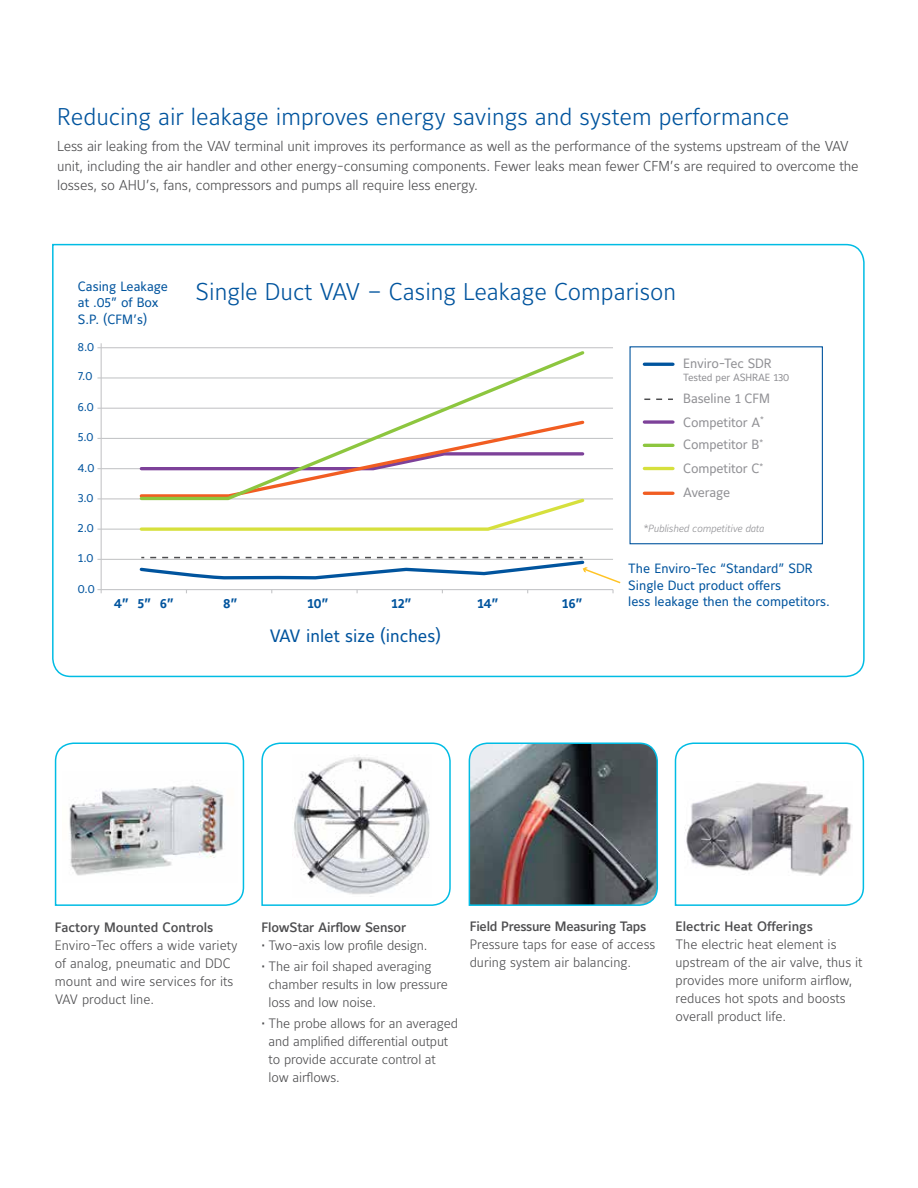
<style>
.page{position:relative;width:918px;height:1188px;background:#fff}
.page>*{position:absolute;margin:0;border:0;box-sizing:border-box;transform-origin:0 0}
.t1{font:24px "Maurea Light Lf";color:#00549e}
.t2{font:17.7px "Maurea Regular Lf";color:#00549e}
.t3{font:14.25px/19.5px "Maurea Light Lf";letter-spacing:-.01em;color:#4d4d4f}
.t4{font:13.5px/18px "Maurea Light Lf";color:#4d4d4f}
.t5{font:13.5px "Maurea Medium Lf";letter-spacing:-.01em;color:#4d4d4f}
.t6{font:13.35px/16.2px "Maurea Regular Lf";color:#00549e}
.t7{font:13.35px/23.5px "Maurea Regular Lf";letter-spacing:-.01em;color:#919195}
.t8{font:13.35px "Maurea Bold Lf";color:#00549e}
.t9{font:11.85px "Maurea Regular Lf";color:#00549e}
.t10{font:10.35px "Maurea Light Italic Lf";letter-spacing:-.01em;color:#919195}
.t11{font:10.35px "Maurea Regular Lf";letter-spacing:-.01em;color:#919195}
</style>
<div class="page">
<svg style="left:54px;top:742px;width:191px;height:164px"></svg>
<svg style="left:52px;top:243px;width:813px;height:435px"></svg>
<hr style="left:101px;top:343px;width:1px;height:247px;background:#c5c6c8">
<hr style="left:97px;top:589px;width:516px;height:1px;background:#c5c6c8">
<hr style="left:97px;top:559px;width:516px;height:1px;background:#c5c6c8">
<hr style="left:97px;top:529px;width:516px;height:1px;background:#c5c6c8">
<hr style="left:97px;top:498px;width:516px;height:1px;background:#c5c6c8">
<hr style="left:97px;top:468px;width:516px;height:1px;background:#c5c6c8">
<hr style="left:97px;top:438px;width:516px;height:1px;background:#c5c6c8">
<hr style="left:97px;top:408px;width:516px;height:1px;background:#c5c6c8">
<hr style="left:97px;top:377px;width:516px;height:2px;background:#c5c6c8">
<hr style="left:97px;top:347px;width:516px;height:1px;background:#c5c6c8">
<svg style="left:138px;top:502px;width:449px;height:30px"></svg>
<svg style="left:138px;top:348px;width:449px;height:154px"></svg>
<div style="left:629px;top:346px;width:194px;height:198px;border:1px solid #00549e"></div>
<hr style="left:644px;top:363px;width:29px;height:3px;background:#00549e">
<svg style="left:644px;top:399px;width:29px;height:1px"></svg>
<svg style="left:644px;top:420px;width:29px;height:4px"></svg>
<hr style="left:644px;top:444px;width:29px;height:3px;background:#8dc63f">
<hr style="left:644px;top:467px;width:29px;height:3px;background:#d6e03d">
<hr style="left:644px;top:492px;width:29px;height:3px;background:#f15d22">
<svg style="left:138px;top:557px;width:484px;height:36px"></svg>
<svg style="left:674px;top:742px;width:191px;height:164px"></svg>
<img style="left:63px;top:772px;width:175px;height:110px">
<svg style="left:261px;top:742px;width:190px;height:164px"></svg>
<img style="left:468px;top:742px;width:190px;height:164px">
<img style="left:292px;top:754px;width:140px;height:144px">
<img style="left:685px;top:782px;width:168px;height:93px">
<h1 class="t1" style="left:57px;top:103px;width:734px">Reducing air leakage improves energy savings and system performance</h1>
<p class="t3" style="left:57px;top:137px;width:803px">Less air leaking from the VAV terminal unit improves its performance as well as the performance of the systems upstream of the VAV unit, including the air handler and other energy-consuming components. Fewer leaks mean fewer CFM’s are required to overcome the losses, so AHU’s, fans, compressors and pumps all require less energy.</p>
<p class="t6" style="left:78px;top:279px;width:92px">Casing Leakage at .05” of Box<br>S.P. (CFM’s)</p>
<p class="t9" style="left:78px;top:340px;width:18px">8.0</p>
<p class="t9" style="left:78px;top:369px;width:16px">7.0</p>
<p class="t9" style="left:78px;top:400px;width:17px">6.0</p>
<p class="t9" style="left:78px;top:431px;width:17px">5.0</p>
<p class="t9" style="left:78px;top:461px;width:18px">4.0</p>
<p class="t9" style="left:78px;top:492px;width:17px">3.0</p>
<p class="t9" style="left:78px;top:521px;width:17px">2.0</p>
<p class="t9" style="left:78px;top:552px;width:17px">1.0</p>
<p class="t9" style="left:78px;top:583px;width:18px">0.0</p>
<h1 class="t1" style="left:195px;top:278px;width:482px">Single Duct VAV – Casing Leakage Comparison</h1>
<p class="t7" style="left:683px;top:353px;width:90px">Enviro-Tec SDR</p>
<p class="t11" style="left:683px;top:372px;width:108px">Tested per ASHRAE 130</p>
<p class="t7" style="left:683px;top:387px;width:88px">Baseline 1 CFM<br>Competitor A<sup>*<br></sup>Competitor B<sup>*<br></sup>Competitor C<sup>*<br></sup>Average</p>
<p class="t10" style="left:643px;top:523px;width:123px">*Published competitive data</p>
<p class="t6" style="left:628px;top:561px;width:186px">The Enviro-Tec “Standard” SDR<br>Single Duct product offers</p>
<p class="t8" style="left:114px;top:596px;width:61px">4” 5” 6”</p>
<p class="t8" style="left:224px;top:596px;width:15px">8”</p>
<p class="t8" style="left:307px;top:596px;width:23px">10”</p>
<p class="t8" style="left:391px;top:596px;width:22px">12”</p>
<p class="t6" style="left:628px;top:594px;width:203px">less leakage then the competitors.</p>
<h2 class="t2" style="left:269px;top:626px;width:173px">VAV inlet size (inches)</h2>
<p class="t8" style="left:477px;top:596px;width:23px">14”</p>
<p class="t8" style="left:562px;top:596px;width:22px">16”</p>
<p class="t5" style="left:55px;top:919px;width:160px">Factory Mounted Controls</p>
<p class="t4" style="left:55px;top:937px;width:184px">Enviro-Tec offers a wide variety of analog, pneumatic and DDC mount and wire services for its<br>VAV product line.</p>
<p class="t5" style="left:261px;top:919px;width:147px">FlowStar Airflow Sensor</p>
<p class="t4" style="left:261px;top:937px;width:168px">• Two-axis low profile design.</p>
<p class="t4" style="left:269px;top:958px;width:181px;text-indent:-7px">• The air foil shaped averaging chamber results in low pressure loss and low noise.</p>
<p class="t4" style="left:269px;top:1015px;width:191px;text-indent:-7px">• The probe allows for an averaged and amplified differential output to provide accurate control at low airflows.</p>
<p class="t5" style="left:470px;top:919px;width:178px">Field Pressure Measuring Taps</p>
<p class="t4" style="left:470px;top:937px;width:187px">Pressure taps for ease of access during system air balancing.</p>
<p class="t5" style="left:676px;top:919px;width:139px">Electric Heat Offerings</p>
<p class="t4" style="left:676px;top:937px;width:188px">The electric heat element is upstream of the air valve, thus it provides more uniform airflow, reduces hot spots and boosts overall product life.</p>
</div>
